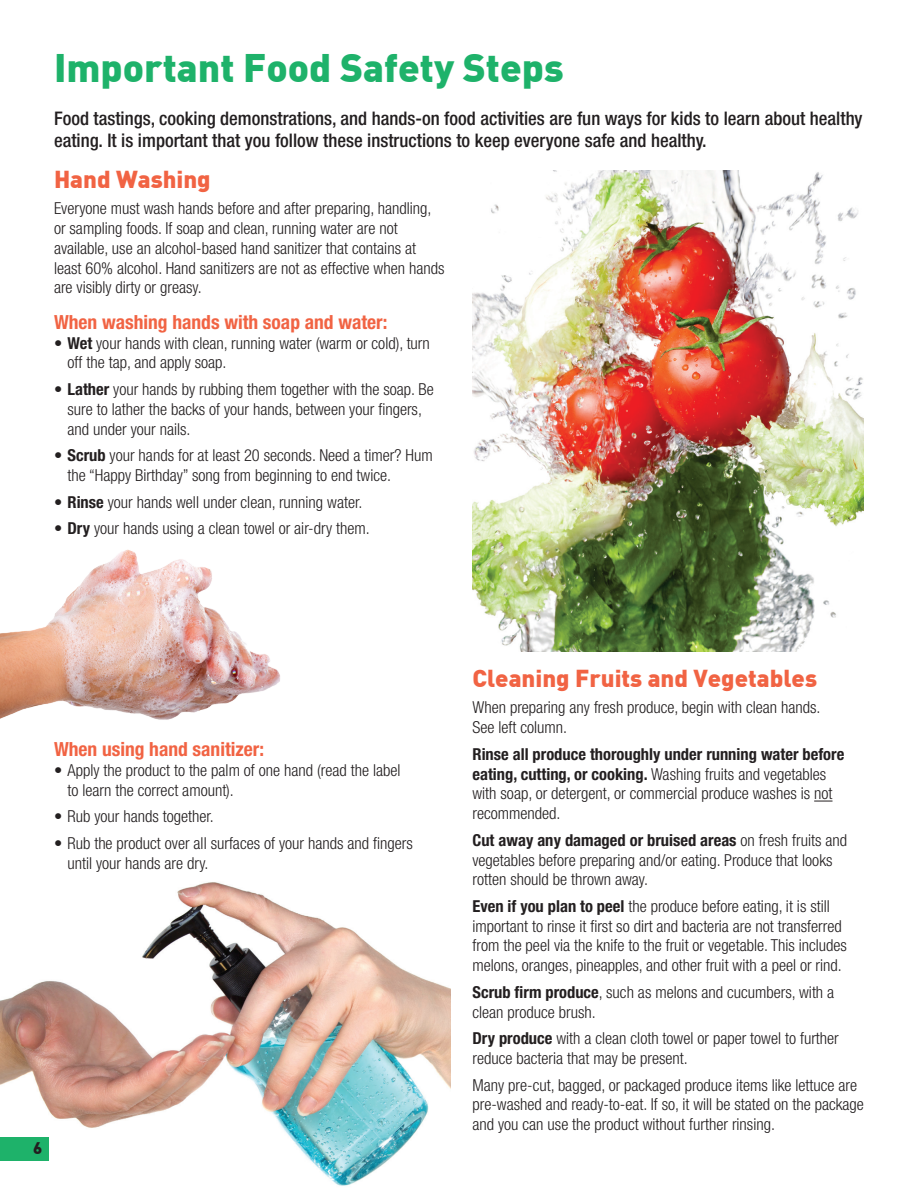
<style>
.page{position:relative;width:918px;height:1188px;background:#fff}
.page>*{position:absolute;margin:0;border:0;box-sizing:border-box;transform-origin:0 0}
.H1_Page_head{font:900 39px "DIN";color:#1eb26a}
.H2___subhead{font:900 24px "DIN";color:#f16343}
.H3___sub_sub_head{font:700 condensed 19.5px "Helvetica Neue LT Std";color:#f16343}
.Paragraph___intro{font:500 condensed 18.75px/22.5px "Helvetica Neue LT Std";color:#231f20}
.Paragraph{font:300 condensed 16.5px/19.8px "Helvetica Neue LT Std";color:#231f20}
.t1{font:900 16.5px "DIN";color:#231f20}
.s1{font-weight:700}
</style>
<div class="page">
<img style="left:0;top:882px;width:450px;height:304px">
<svg style="left:814px;top:801px;width:19px;height:1px"></svg>
<img style="left:0;top:549px;width:280px;height:171px">
<img style="left:472px;top:170px;width:392px;height:481px">
<p class="H1_Page_head" style="left:54px;top:42px;width:511px">Important Food Safety Steps</p>
<p class="Paragraph___intro" style="left:54px;top:107px;width:810px">Food tastings, cooking demonstrations, and hands-on food activities are fun ways for kids to learn about healthy eating. It is important that you follow these instructions to keep everyone safe and healthy.</p>
<p class="H2___subhead" style="left:54px;top:163px;width:158px">Hand Washing</p>
<p class="Paragraph" style="left:54px;top:198px;width:392px">Everyone must wash hands before and after preparing, handling, or sampling foods. If soap and clean, running water are not available, use an alcohol-based hand sanitizer that contains at least 60% alcohol. Hand sanitizers are not as effective when hands are visibly dirty or greasy.</p>
<p class="H3___sub_sub_head" style="left:54px;top:310px;width:335px">When washing hands with soap and water:</p>
<p class="Paragraph" style="left:68px;top:333px;width:364px;text-indent:-14px"><span class="s1">• Wet</span> your hands with clean, running water (warm or cold), turn off the tap, and apply soap.</p>
<p class="Paragraph" style="left:68px;top:379px;width:368px;text-indent:-14px"><span class="s1">• Lather</span> your hands by rubbing them together with the soap. Be sure to lather the backs of your hands, between your fingers, and under your nails.</p>
<p class="Paragraph" style="left:68px;top:445px;width:367px;text-indent:-14px"><span class="s1">• Scrub</span> your hands for at least 20 seconds. Need a timer? Hum the “Happy Birthday” song from beginning to end twice.</p>
<p class="Paragraph" style="left:54px;top:492px;width:310px"><span class="s1">• Rinse</span> your hands well under clean, running water.</p>
<p class="Paragraph" style="left:54px;top:518px;width:317px"><span class="s1">• Dry</span> your hands using a clean towel or air-dry them.</p>
<p class="H3___sub_sub_head" style="left:54px;top:737px;width:212px">When using hand sanitizer:</p>
<p class="Paragraph" style="left:68px;top:760px;width:335px;text-indent:-14px">• Apply the product to the palm of one hand (read the label to learn the correct amount).</p>
<p class="Paragraph" style="left:54px;top:806px;width:161px">• Rub your hands together.</p>
<p class="Paragraph" style="left:68px;top:833px;width:347px;text-indent:-14px">• Rub the product over all surfaces of your hands and fingers until your hands are dry.</p>
<p class="t1" style="left:33px;top:1137px;width:11px">6</p>
<p class="H2___subhead" style="left:472px;top:662px;width:346px">Cleaning Fruits and Vegetables</p>
<p class="Paragraph" style="left:472px;top:698px;width:349px">When preparing any fresh produce, begin with clean hands.<br>See left column.</p>
<p class="Paragraph" style="left:472px;top:744px;width:373px"><span class="s1">Rinse all produce thoroughly under running water before eating, cutting, or cooking.</span> Washing fruits and vegetables with soap, or detergent, or commercial produce washes is not recommended.</p>
<p class="Paragraph" style="left:472px;top:830px;width:376px"><span class="s1">Cut away any damaged or bruised areas</span> on fresh fruits and vegetables before preparing and/or eating. Produce that looks rotten should be thrown away.</p>
<p class="Paragraph" style="left:472px;top:896px;width:376px"><span class="s1">Even if you plan to peel</span> the produce before eating, it is still important to rinse it first so dirt and bacteria are not transferred from the peel via the knife to the fruit or vegetable. This includes melons, oranges, pineapples, and other fruit with a peel or rind.</p>
<p class="Paragraph" style="left:472px;top:982px;width:363px"><span class="s1">Scrub firm produce</span>, such as melons and cucumbers, with a clean produce brush.</p>
<p class="Paragraph" style="left:472px;top:1028px;width:368px"><span class="s1">Dry produce</span> with a clean cloth towel or paper towel to further reduce bacteria that may be present.</p>
<p class="Paragraph" style="left:472px;top:1075px;width:393px">Many pre-cut, bagged, or packaged produce items like lettuce are pre-washed and ready-to-eat. If so, it will be stated on the package and you can use the product without further rinsing.</p>
</div>
